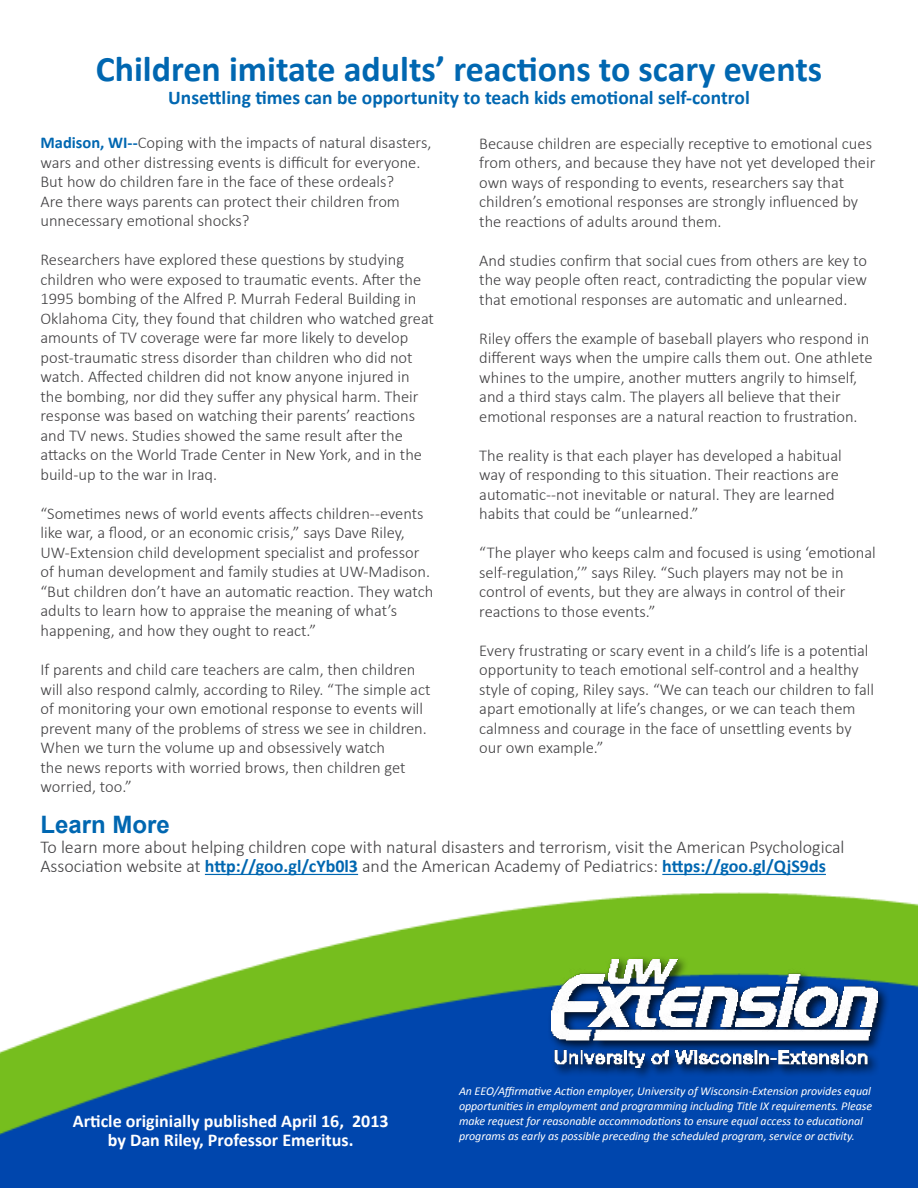
<style>
.page{position:relative;width:918px;height:1188px;background:#fff}
.page>*{position:absolute;margin:0;border:0;box-sizing:border-box;transform-origin:0 0}
.t1{font:700 36px "Calibri";color:#0067b1}
.t2{font:700 24px "Arial";color:#0067b1}
.t3{font:700 19.5px "Calibri";color:#0067b1}
.t4{font:300 18px/19.5px "Calibri";color:#414042}
.t5{font:700 18px/19.5px "Calibri";color:#fff;text-align:center}
.t6{font:300 16.5px/19.5px "Calibri";color:#414042}
.t7{font:italic 12px/15px "Calibri";letter-spacing:-.005em;color:#fff}
.s1{font-weight:700;color:#0067b1}
</style>
<div class="page">
<img style="left:0;top:892px;width:918px;height:296px">
<div style="left:547px;top:956px;width:343px;height:125px;background:#000;opacity:.75"></div>
<img style="left:551px;top:959px;width:327px;height:109px">
<hr style="left:205px;top:874px;width:153px;height:1px;background:#0067b1">
<hr style="left:662px;top:874px;width:164px;height:1px;background:#0067b1">
<h1 class="t1" style="left:96px;top:46px;width:728px">Children imitate adults’ reactions to scary events</h1>
<p class="t3" style="left:168px;top:85px;width:583px">Unsettling times can be opportunity to teach kids emotional self-control</p>
<p class="t6" style="left:40px;top:133px;width:392px"><span class="s1">Madison, WI--</span>Coping with the impacts of natural disasters, wars and other distressing events is difficult for everyone.<br>But how do children fare in the face of these ordeals?<br>Are there ways parents can protect their children from unnecessary emotional shocks?</p>
<p class="t6" style="left:40px;top:250px;width:395px">Researchers have explored these questions by studying children who were exposed to traumatic events. After the 1995 bombing of the Alfred P. Murrah Federal Building in Oklahoma City, they found that children who watched great amounts of TV coverage were far more likely to develop post-traumatic stress disorder than children who did not watch. Affected children did not know anyone injured in the bombing, nor did they suffer any physical harm. Their response was based on watching their parents’ reactions and TV news. Studies showed the same result after the attacks on the World Trade Center in New York, and in the build-up to the war in Iraq.</p>
<p class="t6" style="left:40px;top:504px;width:394px">“Sometimes news of world events affects children--events like war, a flood, or an economic crisis,” says Dave Riley, UW-Extension child development specialist and professor of human development and family studies at UW-Madison. “But children don’t have an automatic reaction. They watch adults to learn how to appraise the meaning of what’s happening, and how they ought to react.”</p>
<p class="t6" style="left:40px;top:660px;width:392px">If parents and child care teachers are calm, then children will also respond calmly, according to Riley. “The simple act of monitoring your own emotional response to events will prevent many of the problems of stress we see in children.<br>When we turn the volume up and obsessively watch<br>the news reports with worried brows, then children get worried, too.”</p>
<p class="t6" style="left:479px;top:133px;width:398px">Because children are especially receptive to emotional cues from others, and because they have not yet developed their own ways of responding to events, researchers say that children’s emotional responses are strongly influenced by the reactions of adults around them.</p>
<p class="t6" style="left:479px;top:250px;width:389px;text-align:justify">And studies confirm that social cues from others are key to the way people often react, contradicting the popular view that emotional responses are automatic and unlearned.</p>
<p class="t6" style="left:479px;top:328px;width:395px">Riley offers the example of baseball players who respond in different ways when the umpire calls them out. One athlete whines to the umpire, another mutters angrily to himself, and a third stays calm. The players all believe that their emotional responses are a natural reaction to frustration.</p>
<p class="t6" style="left:479px;top:445px;width:364px">The reality is that each player has developed a habitual way of responding to this situation. Their reactions are automatic--not inevitable or natural. They are learned habits that could be “unlearned.”</p>
<p class="t6" style="left:479px;top:543px;width:398px">“The player who keeps calm and focused is using ‘emotional self-regulation,’” says Riley. “Such players may not be in control of events, but they are always in control of their reactions to those events.”</p>
<p class="t6" style="left:479px;top:640px;width:396px">Every frustrating or scary event in a child’s life is a potential opportunity to teach emotional self-control and a healthy style of coping, Riley says. “We can teach our children to fall apart emotionally at life’s changes, or we can teach them calmness and courage in the face of unsettling events by our own example.”</p>
<h2 class="t2" style="left:40px;top:809px;width:131px">Learn More</h2>
<p class="t4" style="left:40px;top:837px;width:806px">To learn more about helping children cope with natural disasters and terrorism, visit the American Psychological<br>Association website at <span class="s1">http://goo.gl/cYb0l3</span> and the American Academy of Pediatrics: <span class="s1">https://goo.gl/QjS9ds</span></p>
<p class="t5" style="left:73px;top:1111px;width:317px">Article originially published April 16, 2013 by Dan Riley, Professor Emeritus.</p>
<p class="t7" style="left:459px;top:1084px;width:415px">An EEO/Affirmative Action employer, University of Wisconsin-Extension provides equal opportunities in employment and programming including Title IX requirements. Please make request for reasonable accommodations to ensure equal access to educational programs as early as possible preceding the scheduled program, service or activity.</p>
</div>
